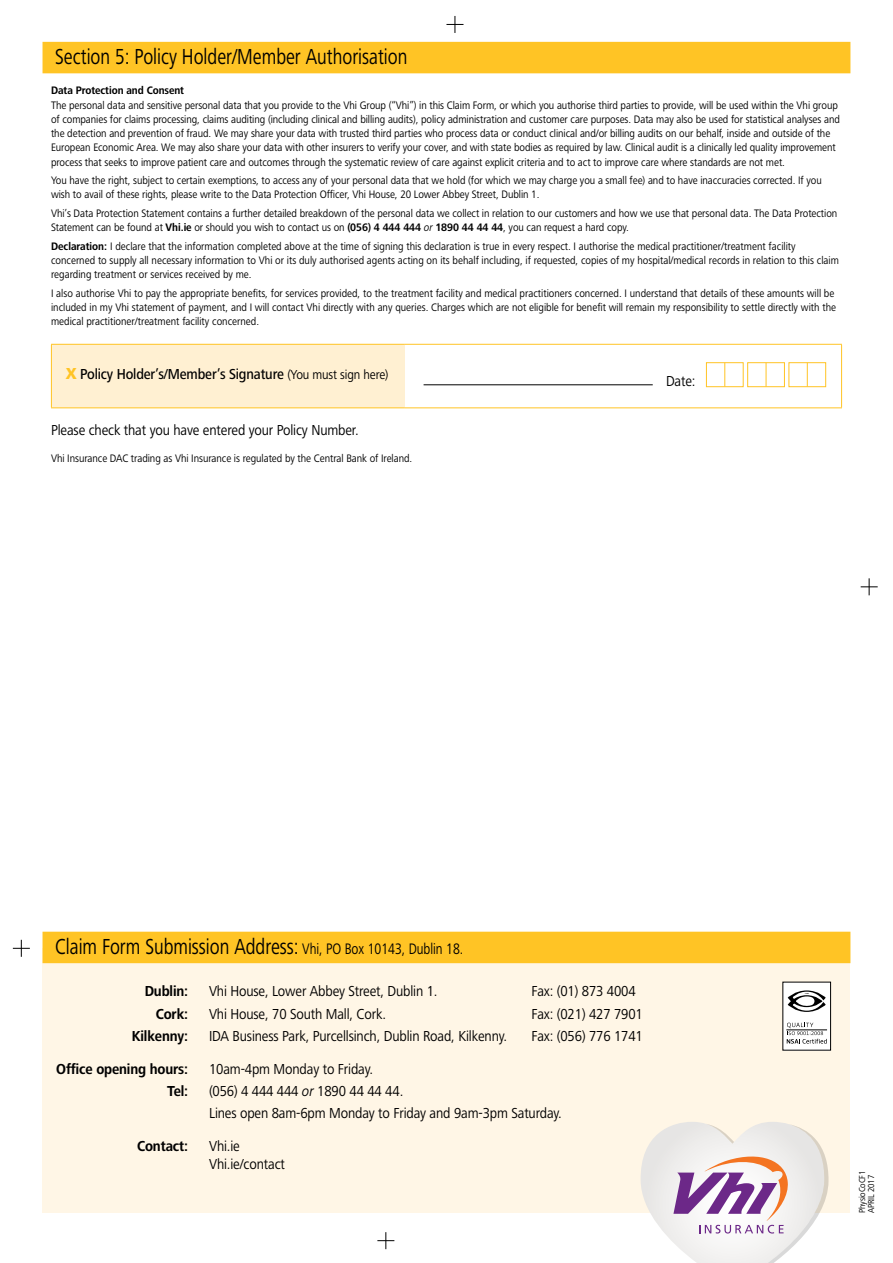
<style>
.page{position:relative;width:893px;height:1263px;background:#fff}
.page>*{position:absolute;margin:0;border:0;box-sizing:border-box;transform-origin:0 0}
.t1{font:22.5px "Frutiger Next LT";color:#000;scale:.8 1}
.t2{font:15px/22.2px "Frutiger Next LT";letter-spacing:-.01em;color:#000;scale:.9 1}
.t3{font:700 15px "Frutiger Next LT";letter-spacing:-.01em;color:#000;scale:.9 1}
.t4{font:500 15px "Frutiger Next LT";letter-spacing:-.01em;color:#000;scale:.9 1}
.t5{font:11.25px/14.2px "Frutiger Next LT";letter-spacing:-.005em;color:#000;scale:.9 1}
.t6{font:700 11.25px "Frutiger Next LT";letter-spacing:-.005em;color:#000;scale:.9 1}
.t7{font:9px/9px "Frutiger Next LT";letter-spacing:-.01em;color:#000;scale:.9 1}
.s1{font-weight:700}
.s2{font-style:italic}
.s3{font-weight:800;font-size:16.5px;color:#ffc425}
.s4{font-weight:400;font-size:13.5px}
.s5{font-size:15.75px}
</style>
<div class="page">
<div style="left:43px;top:948px;width:807px;height:265px;background:#fff6e6"></div>
<svg style="left:377px;top:1232px;width:17px;height:17px"></svg>
<svg style="left:13px;top:940px;width:17px;height:17px"></svg>
<svg style="left:446px;top:16px;width:17px;height:17px"></svg>
<svg style="left:861px;top:578px;width:17px;height:17px"></svg>
<div style="left:783px;top:982px;width:48px;height:68px;background:#fff"></div>
<div style="left:782px;top:982px;width:49px;height:68px;border:1px solid #000"></div>
<svg style="left:788px;top:990px;width:38px;height:22px"></svg>
<hr style="left:786px;top:1029px;width:41px;height:1px;background:#000">
<svg style="left:787px;top:1023px;width:40px;height:20px"></svg>
<svg style="left:641px;top:1122px;width:187px;height:141px"></svg>
<div style="left:43px;top:932px;width:807px;height:31px;background:#ffc425"></div>
<div style="left:43px;top:42px;width:807px;height:31px;background:#ffc425"></div>
<div style="left:51px;top:344px;width:354px;height:64px;background:#fff0d2"></div>
<hr style="left:51px;top:345px;width:1px;height:62px;background:#ffc425">
<hr style="left:51px;top:344px;width:354px;height:1px;background:#ffc425">
<hr style="left:51px;top:407px;width:354px;height:1px;background:#ffc425">
<hr style="left:405px;top:344px;width:437px;height:1px;background:#ffc425">
<hr style="left:841px;top:345px;width:1px;height:62px;background:#ffc425">
<hr style="left:405px;top:407px;width:437px;height:1px;background:#ffc425">
<hr style="left:424px;top:384px;width:229px;height:1px;background:#000">
<div style="left:706px;top:362px;width:38px;height:25px;border:1px solid #ffc425"></div>
<svg style="left:724px;top:363px;width:1px;height:24px"></svg>
<div style="left:747px;top:362px;width:38px;height:25px;border:1px solid #ffc425"></div>
<svg style="left:766px;top:363px;width:1px;height:24px"></svg>
<div style="left:788px;top:362px;width:38px;height:25px;border:1px solid #ffc425"></div>
<svg style="left:807px;top:363px;width:1px;height:24px"></svg>
<h1 class="t1" style="left:55px;top:44px;width:442px">Section 5: Policy Holder/Member Authorisation</h1>
<p class="t6" style="left:51px;top:84px;width:149px">Data Protection and Consent</p>
<p class="t5" style="left:51px;top:98px;width:878px">The personal data and sensitive personal data that you provide to the Vhi Group (“Vhi”) in this Claim Form, or which you authorise third parties to provide, will be used within the Vhi group of companies for claims processing, claims auditing (including clinical and billing audits), policy administration and customer care purposes. Data may also be used for statistical analyses and the detection and prevention of fraud. We may share your data with trusted third parties who process data or conduct clinical and/or billing audits on our behalf, inside and outside of the European Economic Area. We may also share your data with other insurers to verify your cover, and with state bodies as required by law. Clinical audit is a clinically led quality improvement process that seeks to improve patient care and outcomes through the systematic review of care against explicit criteria and to act to improve care where standards are not met.</p>
<p class="t5" style="left:51px;top:173px;width:858px">You have the right, subject to certain exemptions, to access any of your personal data that we hold (for which we may charge you a small fee) and to have inaccuracies corrected. If you wish to avail of these rights, please write to the Data Protection Officer, Vhi House, 20 Lower Abbey Street, Dublin 1.</p>
<p class="t5" style="left:51px;top:206px;width:875px">Vhi’s Data Protection Statement contains a further detailed breakdown of the personal data we collect in relation to our customers and how we use that personal data. The Data Protection<br>Statement can be found at <span class="s1">Vhi.ie</span> or should you wish to contact us on <span class="s1">(056) 4 444 444</span> <span class="s2">or</span> <span class="s1">1890 44 44 44</span>, you can request a hard copy.</p>
<p class="t5" style="left:51px;top:239px;width:877px"><span class="s1">Declaration:</span> I declare that the information completed above at the time of signing this declaration is true in every respect. I authorise the medical practitioner/treatment facility concerned to supply all necessary information to Vhi or its duly authorised agents acting on its behalf including, if requested, copies of my hospital/medical records in relation to this claim regarding treatment or services received by me.</p>
<p class="t5" style="left:51px;top:286px;width:874px">I also authorise Vhi to pay the appropriate benefits, for services provided, to the treatment facility and medical practitioners concerned. I understand that details of these amounts will be included in my Vhi statement of payment, and I will contact Vhi directly with any queries. Charges which are not eligible for benefit will remain my responsibility to settle directly with the medical practitioner/treatment facility concerned.</p>
<h2 class="t4" style="left:66px;top:366px;width:360px"><span class="s3">X</span> Policy Holder’s/Member’s Signature <span class="s4">(You must sign here)</span></h2>
<h2 class="t2" style="left:666px;top:369px;width:34px">Date:</h2>
<h2 class="t2" style="left:51px;top:419px;width:344px">Please check that you have entered your Policy Number.</h2>
<p class="t5" style="left:51px;top:451px;width:403px">Vhi Insurance DAC trading as Vhi Insurance is regulated by the Central Bank of Ireland.</p>
<h1 class="t1" style="left:55px;top:934px;width:511px">Claim Form Submission Address: <span class="s5">Vhi, PO Box 10143, Dublin 18.</span></h1>
<h2 class="t3" style="left:145px;top:983px;width:50px">Dublin:</h2>
<h2 class="t2" style="left:209px;top:980px;width:255px">Vhi House, Lower Abbey Street, Dublin 1.</h2>
<h2 class="t2" style="left:532px;top:980px;width:117px">Fax: (01) 873 4004</h2>
<h2 class="t3" style="left:156px;top:1005px;width:38px">Cork:</h2>
<h2 class="t2" style="left:209px;top:1003px;width:198px">Vhi House, 70 South Mall, Cork.</h2>
<h2 class="t2" style="left:532px;top:1003px;width:125px">Fax: (021) 427 7901</h2>
<h2 class="t3" style="left:132px;top:1027px;width:64px">Kilkenny:</h2>
<h2 class="t2" style="left:209px;top:1025px;width:333px">IDA Business Park, Purcellsinch, Dublin Road, Kilkenny.</h2>
<h2 class="t2" style="left:532px;top:1025px;width:125px">Fax: (056) 776 1741</h2>
<h2 class="t3" style="left:56px;top:1060px;width:148px">Office opening hours:</h2>
<h2 class="t2" style="left:209px;top:1058px;width:184px">10am-4pm Monday to Friday.</h2>
<h2 class="t3" style="left:167px;top:1083px;width:25px">Tel:</h2>
<h2 class="t2" style="left:209px;top:1080px;width:394px">(056) 4 444 444 <span class="s2">or</span> 1890 44 44 44.<br>Lines open 8am-6pm Monday to Friday and 9am-3pm Saturday.</h2>
<h2 class="t3" style="left:137px;top:1138px;width:58px">Contact:</h2>
<h2 class="t2" style="left:209px;top:1137px;width:86px;line-height:18px">Vhi.ie<br>Vhi.ie/contact</h2>
<p class="t7" style="left:858px;top:1213px;width:49px;rotate:-90deg">PhysioCoCF1<br>APRIL 2017</p>
</div>
